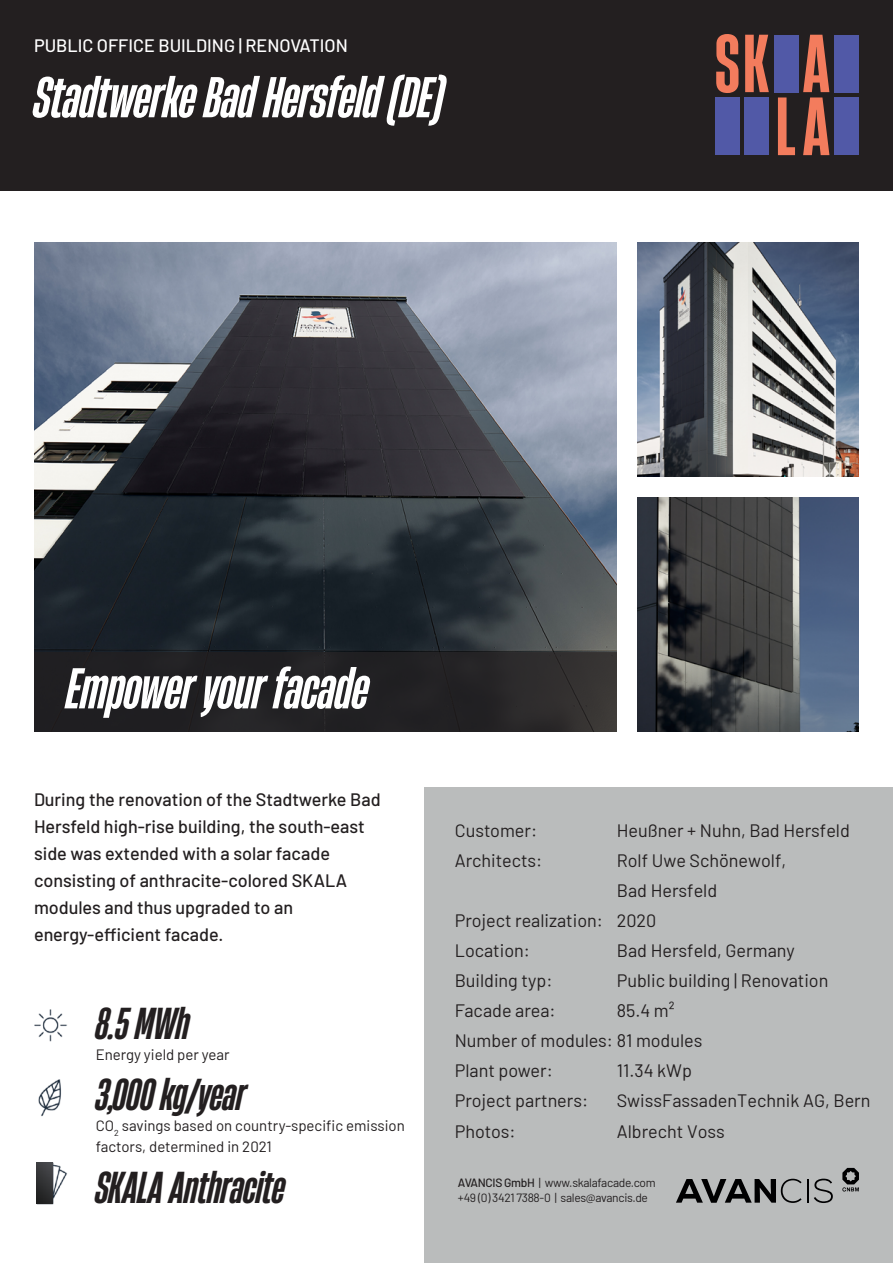
<style>
.page{position:relative;width:893px;height:1263px;background:#fff}
.page>*{position:absolute;margin:0;border:0;box-sizing:border-box;transform-origin:0 0}
.t1{font:italic 700 54px "Heading Now 36";color:#fff}
.t2{font:italic 700 42px "Heading Now 36";color:#231f20}
.t3{font:18px/30px "Barlow";color:#231f20}
.t4{font:500 18px/27px "Barlow";color:#231f20}
.t5{font:500 18px "Barlow";color:#fff}
.t6{font:15px/21px "Barlow";color:#231f20}
.t7{font:12px/15px "Barlow";letter-spacing:-.025em;color:#231f20}
.s1{font-weight:500}
</style>
<div class="page">
<div style="left:424px;top:787px;width:469px;height:476px;background:#babcbc"></div>
<svg style="left:676px;top:1179px;width:126px;height:24px"></svg>
<hr style="left:807px;top:1179px;width:2px;height:24px;background:#000001">
<svg style="left:814px;top:1179px;width:19px;height:24px"></svg>
<svg style="left:842px;top:1168px;width:17px;height:23px"></svg>
<img style="left:36px;top:1162px;width:31px;height:43px">
<img style="left:38px;top:1079px;width:23px;height:38px">
<img style="left:34px;top:1009px;width:33px;height:33px">
<div style="left:0;top:0;width:893px;height:191px;background:#231f20"></div>
<div style="left:774px;top:35px;width:25px;height:57px;background:#5159a7"></div>
<div style="left:834px;top:35px;width:24px;height:57px;background:#5159a7"></div>
<div style="left:715px;top:98px;width:24px;height:57px;background:#5159a7"></div>
<div style="left:745px;top:98px;width:24px;height:57px;background:#5159a7"></div>
<div style="left:834px;top:98px;width:24px;height:57px;background:#5159a7"></div>
<svg style="left:803px;top:35px;width:26px;height:120px"></svg>
<svg style="left:778px;top:97px;width:17px;height:58px"></svg>
<svg style="left:745px;top:35px;width:24px;height:57px"></svg>
<svg style="left:716px;top:34px;width:22px;height:59px"></svg>
<img style="left:34px;top:243px;width:583px;height:409px">
<img style="left:638px;top:243px;width:221px;height:233px">
<img style="left:638px;top:498px;width:221px;height:234px">
<div style="left:34px;top:652px;width:583px;height:80px;background:#231f20"></div>
<img style="left:37px;top:1163px;width:15px;height:40px">
<p class="t5" style="left:34px;top:33px;width:315px">PUBLIC OFFICE BUILDING | RENOVATION</p>
<p class="t1" style="left:34px;top:60px;width:411px">Stadtwerke Bad Hersfeld (DE)</p>
<p class="t1" style="left:66px;top:651px;width:304px">Empower your facade</p>
<p class="t4" style="left:34px;top:784px;width:348px">During the renovation of the Stadtwerke Bad<br>Hersfeld high-rise building, the south-east side was extended with a solar facade</p>
<p class="t4" style="left:34px;top:865px;width:315px">consisting of anthracite-colored SKALA</p>
<p class="t4" style="left:34px;top:892px;width:261px">modules and thus upgraded to an</p>
<p class="t4" style="left:34px;top:919px;width:191px">energy-efficient facade.</p>
<p class="t2" style="left:96px;top:994px;width:96px">8.5 MWh</p>
<p class="t6" style="left:96px;top:1043px;width:135px">Energy yield per year</p>
<p class="t2" style="left:96px;top:1066px;width:152px">3,000 kg/year</p>
<p class="t6" style="left:96px;top:1114px;width:311px">CO<sub>2</sub> savings based on country-specific emission factors, determined in 2021</p>
<p class="t2" style="left:96px;top:1158px;width:191px">SKALA Anthracite</p>
<p class="t3" style="left:455px;top:814px;width:84px">Customer:</p>
<p class="t3" style="left:617px;top:814px;width:235px">Heußner + Nuhn, Bad Hersfeld</p>
<p class="t3" style="left:455px;top:844px;width:89px">Architects:</p>
<p class="t3" style="left:617px;top:844px;width:171px">Rolf Uwe Schönewolf,<br>Bad Hersfeld</p>
<p class="t3" style="left:455px;top:904px;width:203px">Project realization: 2020</p>
<p class="t3" style="left:455px;top:934px;width:77px">Location:</p>
<p class="t3" style="left:617px;top:934px;width:179px">Bad Hersfeld, Germany</p>
<p class="t3" style="left:455px;top:964px;width:99px">Building typ:</p>
<p class="t3" style="left:617px;top:964px;width:213px">Public building | Renovation</p>
<p class="t3" style="left:455px;top:994px;width:102px">Facade area:</p>
<p class="t3" style="left:617px;top:994px;width:59px">85.4 m²</p>
<p class="t3" style="left:455px;top:1024px;width:249px">Number of modules: 81 modules</p>
<p class="t3" style="left:455px;top:1054px;width:100px">Plant power:</p>
<p class="t3" style="left:617px;top:1054px;width:77px">11.34 kWp</p>
<p class="t3" style="left:455px;top:1084px;width:135px">Project partners:</p>
<p class="t3" style="left:617px;top:1084px;width:255px">SwissFassadenTechnik AG, Bern</p>
<p class="t3" style="left:455px;top:1114px;width:62px">Photos:</p>
<p class="t3" style="left:617px;top:1114px;width:109px">Albrecht Voss</p>
<p class="t7" style="left:458px;top:1174px;width:199px"><span class="s1">AVANCIS GmbH</span> | www.skalafacade.com +49 (0) 3421 7388-0 | sales@avancis.de</p>
</div>
